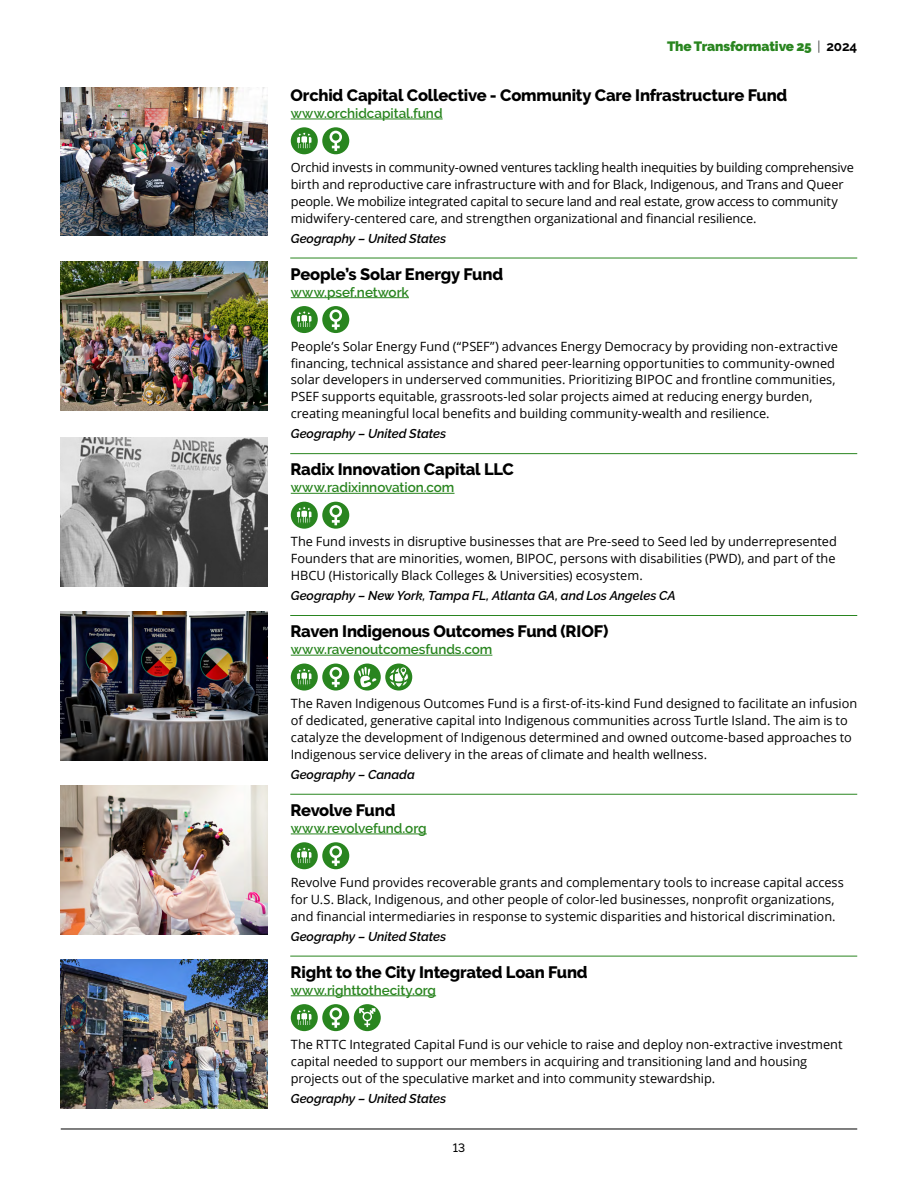
<style>
.page{position:relative;width:918px;height:1188px;background:#fff}
.page>*{position:absolute;margin:0;border:0;box-sizing:border-box;transform-origin:0 0}
.t1{font:800 16.5px "Raleway";letter-spacing:-.015em;color:#000}
.t2{font:600 13.5px "Raleway";letter-spacing:-.005em;color:#29851f}
.t3{font:900 13.5px "Raleway";letter-spacing:-.01em;color:#29851f}
.t4{font:12.75px/16.8px "Open Sans";letter-spacing:-.005em;color:#000}
.t5{font:italic 600 12.75px "Raleway";color:#000}
.t6{font:500 12px "Raleway";color:#000}
.s1{font-weight:300;color:#000}
.s2{font-weight:700;color:#000}
</style>
<div class="page">
<hr style="left:61px;top:1129px;width:796px;height:1px;background:#000">
<hr style="left:291px;top:119px;width:152px;height:1px;background:#29851f">
<hr style="left:290px;top:258px;width:567px;height:1px;background:#29851f">
<hr style="left:291px;top:297px;width:118px;height:1px;background:#29851f">
<hr style="left:290px;top:453px;width:567px;height:1px;background:#29851f">
<hr style="left:291px;top:493px;width:164px;height:1px;background:#29851f">
<hr style="left:290px;top:615px;width:567px;height:1px;background:#29851f">
<hr style="left:291px;top:655px;width:201px;height:1px;background:#29851f">
<hr style="left:290px;top:794px;width:567px;height:1px;background:#29851f">
<hr style="left:291px;top:834px;width:136px;height:1px;background:#29851f">
<hr style="left:290px;top:956px;width:567px;height:1px;background:#29851f">
<hr style="left:291px;top:995px;width:145px;height:1px;background:#29851f">
<img style="left:61px;top:87px;width:207px;height:149px">
<div style="left:291px;top:127px;width:27px;height:27px;background:#29851f;border-radius:50%"></div>
<svg style="left:297px;top:132px;width:15px;height:17px"></svg>
<div style="left:322px;top:127px;width:27px;height:27px;background:#29851f;border-radius:50%"></div>
<svg style="left:330px;top:131px;width:12px;height:20px"></svg>
<img style="left:61px;top:262px;width:207px;height:148px">
<div style="left:291px;top:306px;width:27px;height:27px;background:#29851f;border-radius:50%"></div>
<svg style="left:297px;top:311px;width:15px;height:16px"></svg>
<div style="left:322px;top:306px;width:27px;height:27px;background:#29851f;border-radius:50%"></div>
<svg style="left:330px;top:309px;width:12px;height:21px"></svg>
<img style="left:61px;top:438px;width:207px;height:148px">
<div style="left:291px;top:502px;width:27px;height:27px;background:#29851f;border-radius:50%"></div>
<svg style="left:297px;top:507px;width:15px;height:16px"></svg>
<div style="left:322px;top:502px;width:27px;height:27px;background:#29851f;border-radius:50%"></div>
<svg style="left:330px;top:505px;width:12px;height:20px"></svg>
<img style="left:61px;top:612px;width:207px;height:148px">
<div style="left:291px;top:664px;width:27px;height:27px;background:#29851f;border-radius:50%"></div>
<svg style="left:297px;top:669px;width:15px;height:16px"></svg>
<div style="left:322px;top:664px;width:27px;height:27px;background:#29851f;border-radius:50%"></div>
<svg style="left:330px;top:667px;width:12px;height:20px"></svg>
<div style="left:354px;top:664px;width:27px;height:27px;background:#29851f;border-radius:50%"></div>
<svg style="left:358px;top:666px;width:19px;height:22px"></svg>
<svg style="left:385px;top:664px;width:27px;height:27px"></svg>
<svg style="left:389px;top:667px;width:20px;height:20px"></svg>
<img style="left:61px;top:786px;width:207px;height:148px">
<div style="left:291px;top:842px;width:27px;height:27px;background:#29851f;border-radius:50%"></div>
<svg style="left:297px;top:847px;width:15px;height:17px"></svg>
<div style="left:322px;top:842px;width:27px;height:27px;background:#29851f;border-radius:50%"></div>
<svg style="left:330px;top:846px;width:12px;height:20px"></svg>
<img style="left:61px;top:960px;width:207px;height:148px">
<div style="left:291px;top:1004px;width:27px;height:27px;background:#29851f;border-radius:50%"></div>
<svg style="left:297px;top:1009px;width:15px;height:16px"></svg>
<div style="left:322px;top:1004px;width:27px;height:27px;background:#29851f;border-radius:50%"></div>
<svg style="left:330px;top:1008px;width:12px;height:20px"></svg>
<div style="left:354px;top:1004px;width:27px;height:27px;background:#29851f;border-radius:50%"></div>
<svg style="left:359px;top:1008px;width:16px;height:19px"></svg>
<p class="t3" style="left:667px;top:39px;width:192px">The Transformative 25 <span class="s1">|</span> <span class="s2">2024</span></p>
<p class="t1" style="left:291px;top:86px;width:498px">Orchid Capital Collective - Community Care Infrastructure Fund</p>
<p class="t2" style="left:291px;top:105px;width:153px">www.orchidcapital.fund</p>
<p class="t4" style="left:291px;top:159px;width:565px">Orchid invests in community-owned ventures tackling health inequities by building comprehensive birth and reproductive care infrastructure with and for Black, Indigenous, and Trans and Queer people. We mobilize integrated capital to secure land and real estate, grow access to community midwifery-centered care, and strengthen organizational and financial resilience.</p>
<p class="t5" style="left:291px;top:231px;width:157px">Geography – United States</p>
<p class="t1" style="left:291px;top:265px;width:214px">People’s Solar Energy Fund</p>
<p class="t2" style="left:291px;top:284px;width:120px">www.psef.network</p>
<p class="t4" style="left:291px;top:337px;width:549px">People’s Solar Energy Fund (“PSEF”) advances Energy Democracy by providing non-extractive financing, technical assistance and shared peer-learning opportunities to community-owned solar developers in underserved communities. Prioritizing BIPOC and frontline communities, PSEF supports equitable, grassroots-led solar projects aimed at reducing energy burden, creating meaningful local benefits and building community-wealth and resilience.</p>
<p class="t5" style="left:291px;top:426px;width:157px">Geography – United States</p>
<p class="t1" style="left:291px;top:460px;width:225px">Radix Innovation Capital LLC</p>
<p class="t2" style="left:291px;top:480px;width:165px">www.radixinnovation.com</p>
<p class="t4" style="left:291px;top:533px;width:548px;text-align:justify">The Fund invests in disruptive businesses that are Pre-seed to Seed led by underrepresented Founders that are minorities, women, BIPOC, persons with disabilities (PWD), and part of the HBCU (Historically Black Colleges &amp; Universities) ecosystem.</p>
<p class="t5" style="left:291px;top:588px;width:386px">Geography – New York, Tampa FL, Atlanta GA, and Los Angeles CA</p>
<p class="t1" style="left:291px;top:622px;width:319px">Raven Indigenous Outcomes Fund (RIOF)</p>
<p class="t2" style="left:291px;top:642px;width:203px">www.ravenoutcomesfunds.com</p>
<p class="t4" style="left:291px;top:695px;width:568px">The Raven Indigenous Outcomes Fund is a first-of-its-kind Fund designed to facilitate an infusion of dedicated, generative capital into Indigenous communities across Turtle Island. The aim is to catalyze the development of Indigenous determined and owned outcome-based approaches to Indigenous service delivery in the areas of climate and health wellness.</p>
<p class="t5" style="left:291px;top:767px;width:126px">Geography – Canada</p>
<p class="t1" style="left:291px;top:801px;width:106px">Revolve Fund</p>
<p class="t2" style="left:291px;top:820px;width:137px">www.revolvefund.org</p>
<p class="t4" style="left:291px;top:874px;width:555px">Revolve Fund provides recoverable grants and complementary tools to increase capital access for U.S. Black, Indigenous, and other people of color-led businesses, nonprofit organizations, and financial intermediaries in response to systemic disparities and historical discrimination.</p>
<p class="t5" style="left:291px;top:929px;width:157px">Geography – United States</p>
<p class="t1" style="left:291px;top:963px;width:299px">Right to the City Integrated Loan Fund</p>
<p class="t2" style="left:291px;top:982px;width:147px">www.righttothecity.org</p>
<p class="t4" style="left:291px;top:1035px;width:553px">The RTTC Integrated Capital Fund is our vehicle to raise and deploy non-extractive investment capital needed to support our members in acquiring and transitioning land and housing projects out of the speculative market and into community stewardship.</p>
<p class="t5" style="left:291px;top:1091px;width:157px">Geography – United States</p>
<p class="t6" style="left:453px;top:1141px;width:14px">13</p>
</div>
